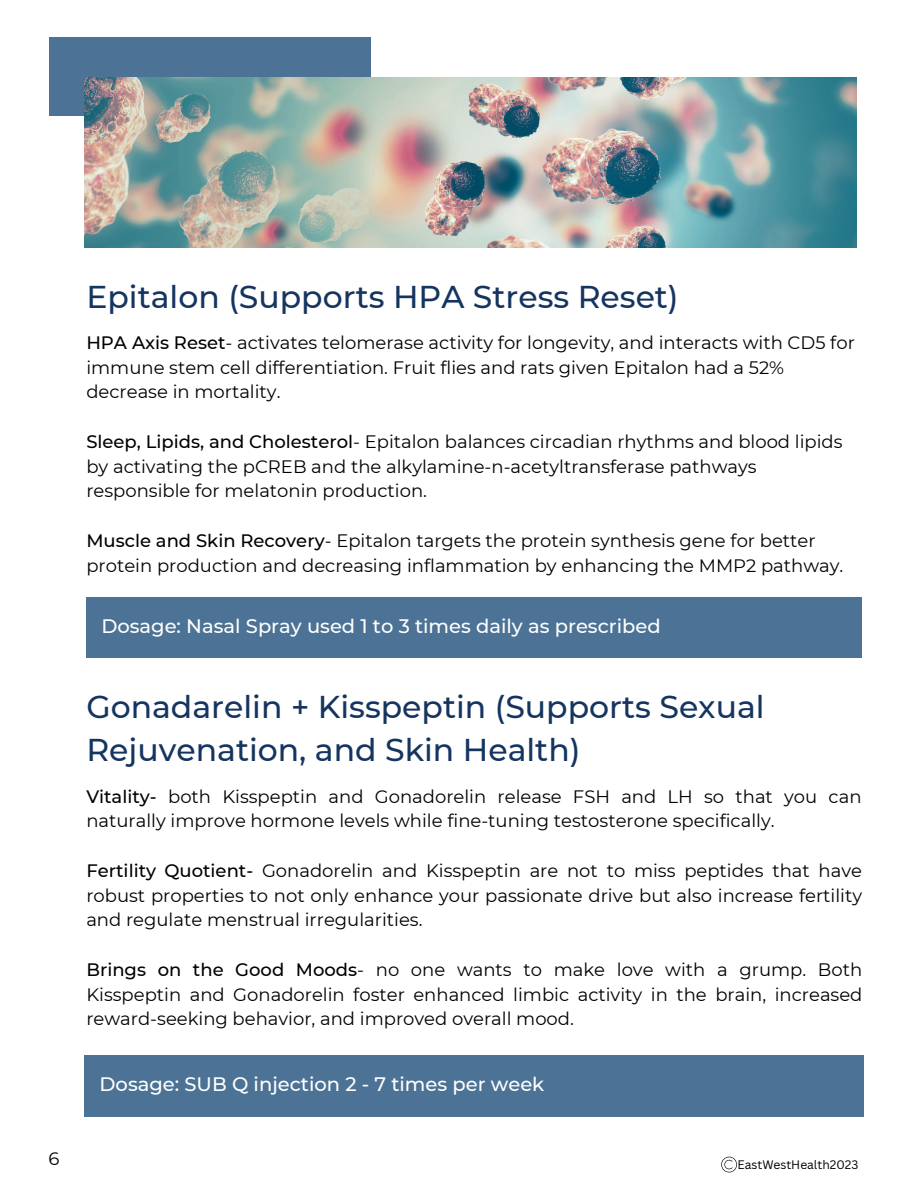
<style>
.page{position:relative;width:918px;height:1188px;background:#fff}
.page>*{position:absolute;margin:0;border:0;box-sizing:border-box;transform-origin:0 0}
.t1{font:500 31.5px/43.8px "Montserrat";color:#153560}
.t2{font:500 19.5px "Montserrat";color:#fff}
.t3{font:18px/24.8px "Montserrat";color:#000}
.t4{font:12px "Canva Sans";color:#000}
.s1{font-weight:500}
</style>
<div class="page">
<div style="left:49px;top:37px;width:321px;height:79px;background:#4c7395"></div>
<img style="left:84px;top:78px;width:773px;height:169px">
<div style="left:86px;top:597px;width:776px;height:61px;background:#4c7395"></div>
<div style="left:84px;top:1055px;width:780px;height:61px;background:#4c7395"></div>
<svg style="left:721px;top:1157px;width:16px;height:15px"></svg>
<h1 class="t1" style="left:86px;top:274px;width:594px">Epitalon (Supports HPA Stress Reset)</h1>
<p class="t3" style="left:86px;top:330px;width:770px"><span class="s1">HPA Axis Reset</span>- activates telomerase activity for longevity, and interacts with CD5 for immune stem cell differentiation. Fruit flies and rats given Epitalon had a 52% decrease in mortality.</p>
<p class="t3" style="left:86px;top:429px;width:758px"><span class="s1">Sleep, Lipids, and Cholesterol</span>- Epitalon balances circadian rhythms and blood lipids by activating the pCREB and the alkylamine-n-acetyltransferase pathways responsible for melatonin production.</p>
<p class="t3" style="left:86px;top:528px;width:759px"><span class="s1">Muscle and Skin Recovery</span>- Epitalon targets the protein synthesis gene for better protein production and decreasing inflammation by enhancing the MMP2 pathway.</p>
<p class="t2" style="left:101px;top:614px;width:561px">Dosage: Nasal Spray used 1 to 3 times daily as prescribed</p>
<h1 class="t1" style="left:86px;top:684px;width:680px">Gonadarelin + Kisspeptin (Supports Sexual<br>Rejuvenation, and Skin Health)</h1>
<p class="t3" style="left:86px;top:784px;width:777px"><span class="s1">Vitality-</span> both Kisspeptin and Gonadorelin release FSH and LH so that you can naturally improve hormone levels while fine-tuning testosterone specifically.</p>
<p class="t3" style="left:86px;top:858px;width:777px;text-align:justify"><span class="s1">Fertility Quotient-</span> Gonadorelin and Kisspeptin are not to miss peptides that have robust properties to not only enhance your passionate drive but also increase fertility and regulate menstrual irregularities.</p>
<p class="t3" style="left:86px;top:957px;width:778px;text-align:justify"><span class="s1">Brings on the Good Moods</span>- no one wants to make love with a grump. Both Kisspeptin and Gonadorelin foster enhanced limbic activity in the brain, increased reward-seeking behavior, and improved overall mood.</p>
<p class="t2" style="left:100px;top:1073px;width:446px">Dosage: SUB Q injection 2 - 7 times per week</p>
<p class="t3" style="left:49px;top:1146px;width:12px">6</p>
<p class="t4" style="left:738px;top:1156px;width:122px">EastWestHealth2023</p>
</div>
